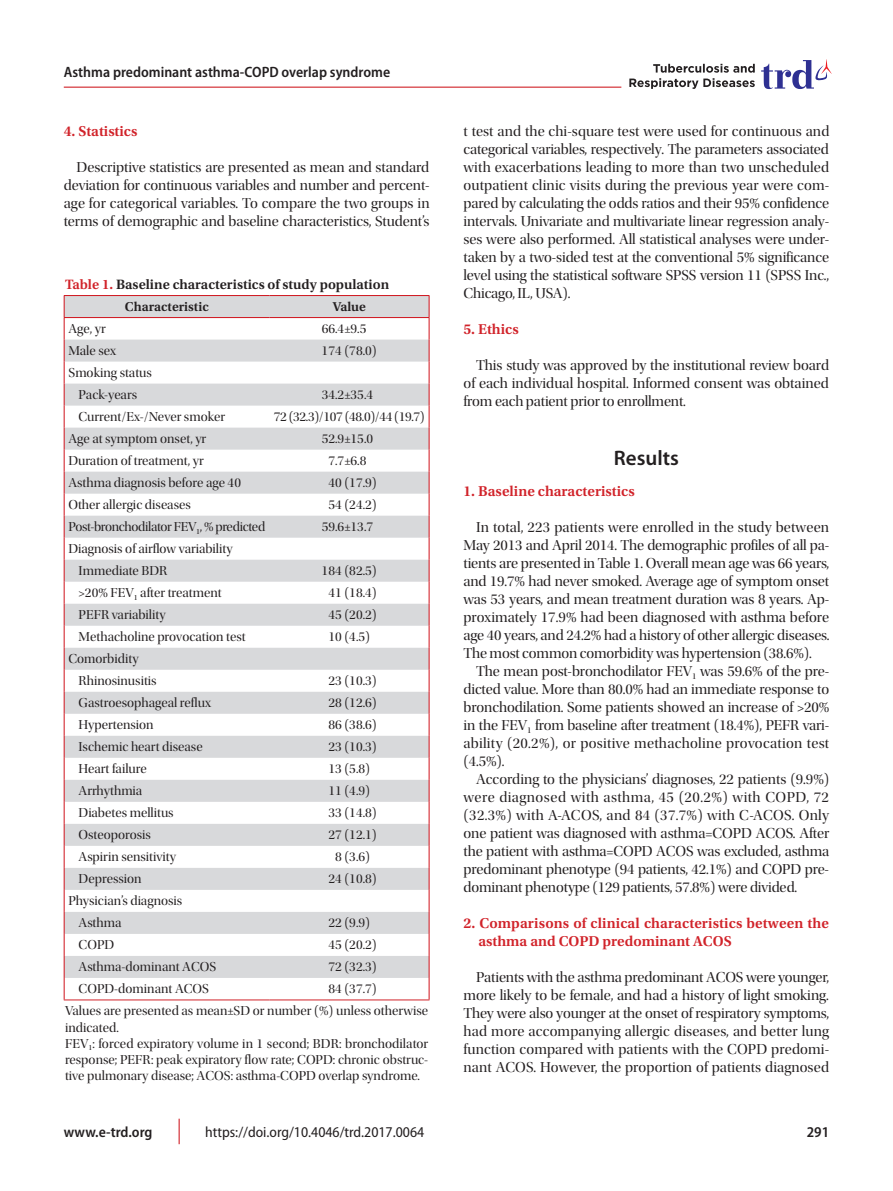
<style>
.page{position:relative;width:893px;height:1191px;background:#fff}
.page>*{position:absolute;margin:0;border:0;box-sizing:border-box;transform-origin:0 0}
.t1{font:600 21px "Myriad Pro";color:#231f20}
.t2{font:15px/18px "Utopia Std Disp";letter-spacing:-.01em;color:#231f20;text-align:justify}
.t3{font:600 15px/18px "Utopia Std";color:#d1232a}
.t4{font:15px "Utopia Std Disp";letter-spacing:.02em;color:#231f20}
.t5{font:600 semi-condensed 15px "Myriad Pro";color:#231f20}
.t6{font:15px "Utopia Std Disp";letter-spacing:.01em;color:#231f20}
.t7{font:15px "Utopia Std Disp";letter-spacing:.03em;color:#231f20}
.t8{font:semi-condensed 15px "Myriad Pro";color:#231f20}
.t9{font:600 14.25px "Utopia Std";color:#231f20}
.t10{font:13.5px/22px "Utopia Std Disp";color:#231f20}
.t11{font:13.5px "Utopia Std Disp";letter-spacing:-.025em;color:#231f20}
.t12{font:13.5px "Utopia Std Disp";letter-spacing:-.03em;color:#231f20}
.t13{font:600 13.5px "Utopia Std";color:#231f20}
.s1{color:#d1232a}
</style>
<div class="page">
<svg style="left:179px;top:1118px;width:1px;height:26px"></svg>
<svg style="left:629px;top:64px;width:126px;height:25px"></svg>
<hr style="left:64px;top:87px;width:557px;height:1px;background:#d1232a">
<svg style="left:761px;top:59px;width:71px;height:30px"></svg>
<svg style="left:65px;top:296px;width:364px;height:682px;fill:#dededf"></svg>
<hr style="left:64px;top:999px;width:206px;height:1px;background:#d1232a">
<hr style="left:270px;top:999px;width:159px;height:1px;background:#d1232a">
<hr style="left:64px;top:295px;width:206px;height:1px;background:#d0121b">
<svg style="left:64px;top:296px;width:1px;height:703px"></svg>
<hr style="left:270px;top:295px;width:159px;height:1px;background:#d0121b">
<svg style="left:429px;top:296px;width:1px;height:703px"></svg>
<hr style="left:64px;top:317px;width:206px;height:1px;background:#d0121b">
<hr style="left:270px;top:317px;width:159px;height:1px;background:#d0121b">
<p class="t5" style="left:64px;top:62px;width:328px">Asthma predominant asthma-COPD overlap syndrome</p>
<p class="t3" style="left:64px;top:122px;width:75px">4. Statistics</p>
<p class="t2" style="left:64px;top:158px;width:367px;text-indent:13px">Descriptive statistics are presented as mean and standard deviation for continuous variables and number and percent&shy;age for categorical variables. To compare the two groups in terms of demographic and baseline characteristics, Student’s</p>
<p class="t9" style="left:65px;top:276px;width:326px"><span class="s1">Table 1.</span> Baseline characteristics of study population</p>
<p class="t13" style="left:125px;top:299px;width:85px">Characteristic</p>
<p class="t13" style="left:333px;top:299px;width:35px">Value</p>
<p class="t10" style="left:68px;top:318px;width:39px">Age, yr</p>
<p class="t10" style="left:322px;top:318px;width:46px">66.4±9.5</p>
<p class="t10" style="left:68px;top:340px;width:49px">Male sex</p>
<p class="t10" style="left:322px;top:340px;width:57px">174 (78.0)</p>
<p class="t10" style="left:68px;top:362px;width:85px;text-align:center">Smoking status<br>Pack-years</p>
<p class="t10" style="left:322px;top:384px;width:53px">34.2±35.4</p>
<p class="t10" style="left:79px;top:406px;width:148px">Current/Ex-/Never smoker</p>
<p class="t12" style="left:274px;top:409px;width:152px">72 (32.3)/107 (48.0)/44 (19.7)</p>
<p class="t10" style="left:68px;top:428px;width:139px">Age at symptom onset, yr</p>
<p class="t10" style="left:322px;top:428px;width:53px">52.9±15.0</p>
<p class="t10" style="left:68px;top:450px;width:137px">Duration of treatment, yr</p>
<p class="t10" style="left:328px;top:450px;width:39px">7.7±6.8</p>
<p class="t10" style="left:68px;top:472px;width:174px">Asthma diagnosis before age 40</p>
<p class="t10" style="left:328px;top:472px;width:50px">40 (17.9)</p>
<p class="t10" style="left:68px;top:494px;width:124px">Other allergic diseases</p>
<p class="t10" style="left:328px;top:494px;width:50px">54 (24.2)</p>
<p class="t11" style="left:68px;top:519px;width:198px">Post-bronchodilator FEV<sub>1</sub>, % predicted</p>
<p class="t10" style="left:322px;top:516px;width:53px">59.6±13.7</p>
<p class="t10" style="left:79px;top:538px;width:156px;text-indent:-10px">Diagnosis of airflow variability<br>Immediate BDR</p>
<p class="t10" style="left:322px;top:560px;width:57px">184 (82.5)</p>
<p class="t10" style="left:79px;top:582px;width:145px">&gt;20% FEV<sub>1</sub> after treatment</p>
<p class="t10" style="left:328px;top:582px;width:50px">41 (18.4)</p>
<p class="t10" style="left:79px;top:604px;width:89px">PEFR variability</p>
<p class="t10" style="left:328px;top:604px;width:50px">45 (20.2)</p>
<p class="t10" style="left:79px;top:626px;width:168px">Methacholine provocation test</p>
<p class="t10" style="left:328px;top:626px;width:43px">10 (4.5)</p>
<p class="t10" style="left:79px;top:648px;width:80px;text-indent:-10px">Comorbidity<br>Rhinosinusitis</p>
<p class="t10" style="left:328px;top:670px;width:50px">23 (10.3)</p>
<p class="t10" style="left:79px;top:692px;width:134px">Gastroesophageal reflux</p>
<p class="t10" style="left:328px;top:692px;width:50px">28 (12.6)</p>
<p class="t10" style="left:79px;top:714px;width:77px">Hypertension</p>
<p class="t10" style="left:328px;top:714px;width:50px">86 (38.6)</p>
<p class="t10" style="left:79px;top:736px;width:126px">Ischemic heart disease</p>
<p class="t10" style="left:328px;top:736px;width:50px">23 (10.3)</p>
<p class="t10" style="left:79px;top:758px;width:70px">Heart failure</p>
<p class="t10" style="left:328px;top:758px;width:43px">13 (5.8)</p>
<p class="t10" style="left:79px;top:780px;width:65px">Arrhythmia</p>
<p class="t10" style="left:328px;top:780px;width:43px">11 (4.9)</p>
<p class="t10" style="left:79px;top:802px;width:97px">Diabetes mellitus</p>
<p class="t10" style="left:328px;top:802px;width:50px">33 (14.8)</p>
<p class="t10" style="left:79px;top:824px;width:74px">Osteoporosis</p>
<p class="t10" style="left:328px;top:824px;width:50px">27 (12.1)</p>
<p class="t10" style="left:79px;top:846px;width:99px">Aspirin sensitivity</p>
<p class="t10" style="left:335px;top:846px;width:36px">8 (3.6)</p>
<p class="t10" style="left:79px;top:868px;width:64px">Depression</p>
<p class="t10" style="left:328px;top:868px;width:50px">24 (10.8)</p>
<p class="t10" style="left:79px;top:890px;width:105px;text-indent:-10px">Physician’s diagnosis<br>Asthma</p>
<p class="t10" style="left:328px;top:912px;width:43px">22 (9.9)</p>
<p class="t10" style="left:79px;top:934px;width:37px">COPD</p>
<p class="t10" style="left:328px;top:934px;width:50px">45 (20.2)</p>
<p class="t10" style="left:79px;top:956px;width:139px">Asthma-dominant ACOS</p>
<p class="t10" style="left:328px;top:956px;width:50px">72 (32.3)</p>
<p class="t10" style="left:79px;top:978px;width:132px">COPD-dominant ACOS</p>
<p class="t10" style="left:65px;top:978px;width:365px;text-indent:263px">84 (37.7)<br>Values are presented as mean±SD or number (%) unless otherwise</p>
<p class="t10" style="left:65px;top:1019px;width:365px;line-height:16.2px">indicated.<br>FEV<sub>1</sub>: forced expiratory volume in 1 second; BDR: bronchodilator response; PEFR: peak expiratory flow rate; COPD: chronic obstruc&shy;tive pulmonary disease; ACOS: asthma-COPD overlap syndrome.</p>
<p class="t2" style="left:463px;top:122px;width:367px">t test and the chi-square test were used for continuous and categorical variables, respectively. The parameters associated with exacerbations leading to more than two unscheduled outpatient clinic visits during the previous year were com&shy;pared by calculating the odds ratios and their 95% confidence intervals. Univariate and multivariate linear regression analy&shy;ses were also performed. All statistical analyses were under&shy;taken by a two-sided test at the conventional 5% significance level using the statistical software SPSS version 11 (SPSS Inc., Chicago, IL, USA).</p>
<p class="t3" style="left:463px;top:320px;width:57px">5. Ethics</p>
<p class="t2" style="left:463px;top:356px;width:367px;text-indent:13px">This study was approved by the institutional review board of each individual hospital. Informed consent was obtained from each patient prior to enrollment.</p>
<p class="t1" style="left:614px;top:444px;width:67px">Results</p>
<p class="t3" style="left:463px;top:482px;width:173px">1. Baseline characteristics</p>
<p class="t6" style="left:476px;top:519px;width:354px">In total, 223 patients were enrolled in the study between</p>
<p class="t2" style="left:463px;top:536px;width:367px">May 2013 and April 2014. The demographic profiles of all pa-</p>
<p class="t2" style="left:463px;top:554px;width:367px">tients are presented in Table 1. Overall mean age was 66 years,</p>
<p class="t2" style="left:463px;top:572px;width:367px">and 19.7% had never smoked. Average age of symptom onset</p>
<p class="t2" style="left:463px;top:590px;width:367px">was 53 years, and mean treatment duration was 8 years. Ap-</p>
<p class="t2" style="left:463px;top:608px;width:367px">proximately 17.9% had been diagnosed with asthma before</p>
<p class="t2" style="left:463px;top:626px;width:367px">age 40 years, and 24.2% had a history of other allergic diseases.</p>
<p class="t2" style="left:463px;top:644px;width:350px">The most common comorbidity was hypertension (38.6%).</p>
<p class="t2" style="left:476px;top:662px;width:354px">The mean post-bronchodilator FEV<sub>1</sub> was 59.6% of the pre-</p>
<p class="t2" style="left:463px;top:680px;width:367px">dicted value. More than 80.0% had an immediate response to</p>
<p class="t2" style="left:463px;top:698px;width:367px">bronchodilation. Some patients showed an increase of &gt;20%</p>
<p class="t2" style="left:463px;top:716px;width:367px">in the FEV<sub>1</sub> from baseline after treatment (18.4%), PEFR vari-</p>
<p class="t4" style="left:463px;top:735px;width:367px">ability (20.2%), or positive methacholine provocation test</p>
<p class="t2" style="left:463px;top:752px;width:42px">(4.5%).</p>
<p class="t2" style="left:476px;top:770px;width:355px">According to the physicians’ diagnoses, 22 patients (9.9%)</p>
<p class="t7" style="left:463px;top:789px;width:367px">were diagnosed with asthma, 45 (20.2%) with COPD, 72</p>
<p class="t4" style="left:463px;top:807px;width:367px">(32.3%) with A-ACOS, and 84 (37.7%) with C-ACOS. Only</p>
<p class="t2" style="left:463px;top:824px;width:367px">one patient was diagnosed with asthma=COPD ACOS. After</p>
<p class="t2" style="left:463px;top:842px;width:367px">the patient with asthma=COPD ACOS was excluded, asthma</p>
<p class="t2" style="left:463px;top:860px;width:367px">predominant phenotype (94 patients, 42.1%) and COPD pre-</p>
<p class="t2" style="left:463px;top:878px;width:335px">dominant phenotype (129 patients, 57.8%) were divided.</p>
<p class="t3" style="left:478px;top:914px;width:352px;text-indent:-15px">2. Comparisons of clinical characteristics between the asthma and COPD predominant ACOS</p>
<p class="t2" style="left:463px;top:968px;width:367px;text-indent:13px">Patients with the asthma predominant ACOS were younger, more likely to be female, and had a history of light smoking.<br>They were also younger at the onset of respiratory symptoms, had more accompanying allergic diseases, and better lung function compared with patients with the COPD predomi&shy;nant ACOS. However, the proportion of patients diagnosed</p>
<p class="t5" style="left:64px;top:1122px;width:90px">www.e-trd.org</p>
<p class="t8" style="left:205px;top:1122px;width:221px">https://doi.org/10.4046/trd.2017.0064</p>
<p class="t5" style="left:807px;top:1122px;width:24px">291</p>
</div>
